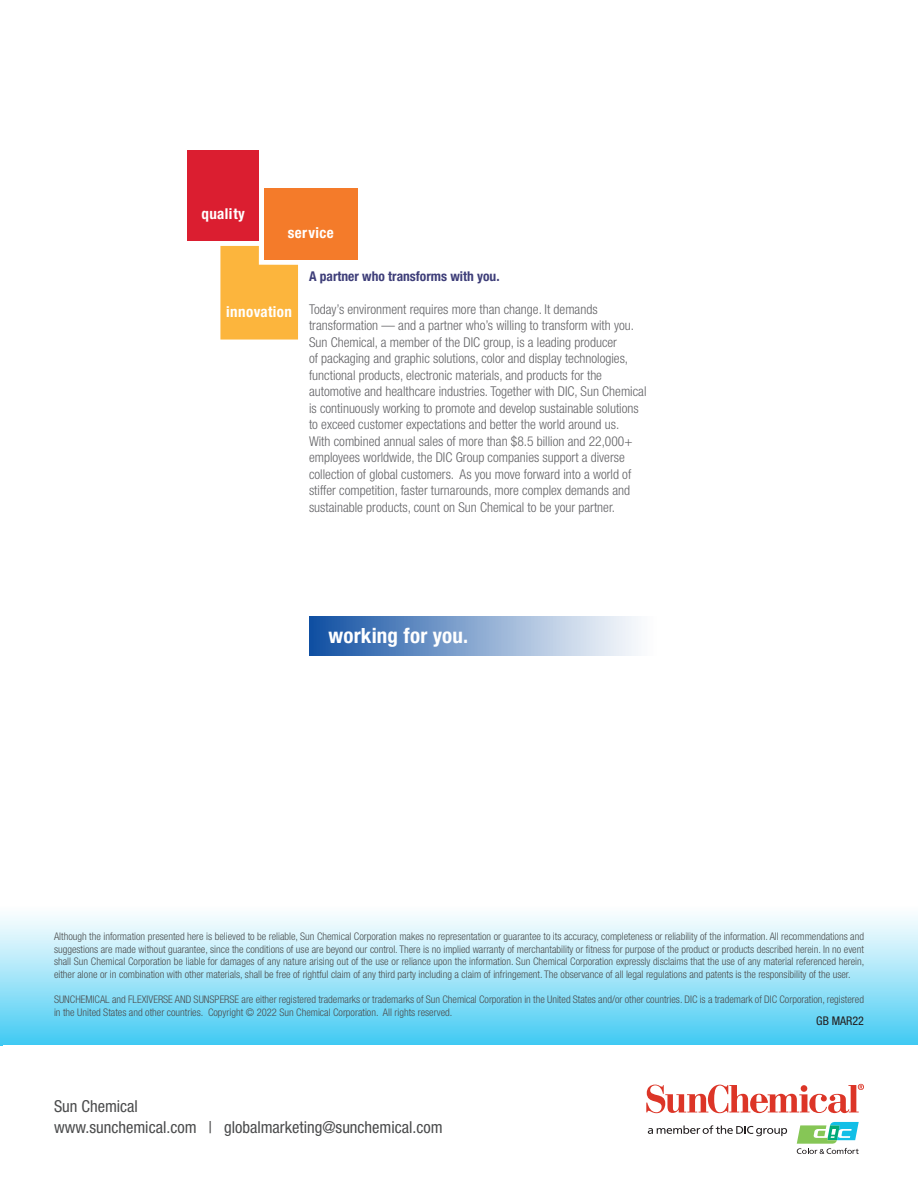
<style>
.page{position:relative;width:918px;height:1188px;background:#fff}
.page>*{position:absolute;margin:0;border:0;box-sizing:border-box;transform-origin:0 0}
.t1{font:700 condensed 21px "Helvetica Neue LT Std";letter-spacing:.01em;color:#fff}
.t2{font:condensed 16.5px "Helvetica Neue LT Std";color:#4b4c4d}
.t3{font:700 condensed 15px "Helvetica Neue LT Std";letter-spacing:.025em;color:#fff}
.t4{font:300 condensed 13.5px/16.5px "Helvetica Neue LT Std";color:#636366}
.t5{font:700 condensed 13.5px "Helvetica Neue LT Std";color:#3e3e79}
.t6{font:condensed 12px "Helvetica Neue LT Std";color:#231f20}
.t7{font:300 condensed 10.5px/12.6px "Helvetica Neue LT Std";color:#4b4c4d;text-align:justify}
</style>
<div class="page">
<div style="left:0;top:903px;width:918px;height:142px;background:linear-gradient(to bottom,#fff,#46cbf3)"></div>
<svg style="left:646px;top:1084px;width:218px;height:29px"></svg>
<div style="left:801px;top:1085px;width:6px;height:7px;background:#dc3527;border-radius:50%"></div>
<svg style="left:648px;top:1125px;width:139px;height:11px"></svg>
<svg style="left:797px;top:1122px;width:62px;height:32px"></svg>
<div style="left:309px;top:616px;width:381px;height:39px;background:linear-gradient(to right,#1654a4,#fff)"></div>
<div style="left:220px;top:246px;width:78px;height:94px;background:#fcb53d"></div>
<div style="left:264px;top:188px;width:94px;height:72px;background:#f47b2a"></div>
<div style="left:188px;top:150px;width:71px;height:91px;background:#db1e30"></div>
<p class="t3" style="left:202px;top:204px;width:45px">quality</p>
<p class="t3" style="left:288px;top:223px;width:47px">service</p>
<p class="t3" style="left:226px;top:303px;width:67px">innovation</p>
<p class="t5" style="left:309px;top:268px;width:192px">A partner who transforms with you.</p>
<p class="t4" style="left:309px;top:301px;width:339px">Today’s environment requires more than change. It demands transformation — and a partner who’s willing to transform with you.<br>Sun Chemical, a member of the DIC group, is a leading producer<br>of packaging and graphic solutions, color and display technologies, functional products, electronic materials, and products for the automotive and healthcare industries. Together with DIC, Sun Chemical is continuously working to promote and develop sustainable solutions to exceed customer expectations and better the world around us.<br>With combined annual sales of more than $8.5 billion and 22,000+ employees worldwide, the DIC Group companies support a diverse collection of global customers. As you move forward into a world of stiffer competition, faster turnarounds, more complex demands and sustainable products, count on Sun Chemical to be your partner.</p>
<p class="t1" style="left:329px;top:623px;width:141px">working for you.</p>
<p class="t7" style="left:54px;top:930px;width:812px">Although the information presented here is believed to be reliable, Sun Chemical Corporation makes no representation or guarantee to its accuracy, completeness or reliability of the information. All recommendations and suggestions are made without guarantee, since the conditions of use are beyond our control. There is no implied warranty of merchantability or fitness for purpose of the product or products described herein. In no event shall Sun Chemical Corporation be liable for damages of any nature arising out of the use or reliance upon the information. Sun Chemical Corporation expressly disclaims that the use of any material referenced herein, either alone or in combination with other materials, shall be free of rightful claim of any third party including a claim of infringement. The observance of all legal regulations and patents is the responsibility of the user.</p>
<p class="t7" style="left:54px;top:993px;width:812px">SUNCHEMICAL and FLEXIVERSE AND SUNSPERSE are either registered trademarks or trademarks of Sun Chemical Corporation in the United States and/or other countries. DIC is a trademark of DIC Corporation, registered in the United States and other countries. Copyright © 2022 Sun Chemical Corporation. All rights reserved.</p>
<p class="t6" style="left:816px;top:1014px;width:49px">GB MAR22</p>
<p class="t2" style="left:54px;top:1097px;width:86px">Sun Chemical</p>
<p class="t2" style="left:54px;top:1118px;width:390px">www.sunchemical.com | globalmarketing@sunchemical.com</p>
</div>
